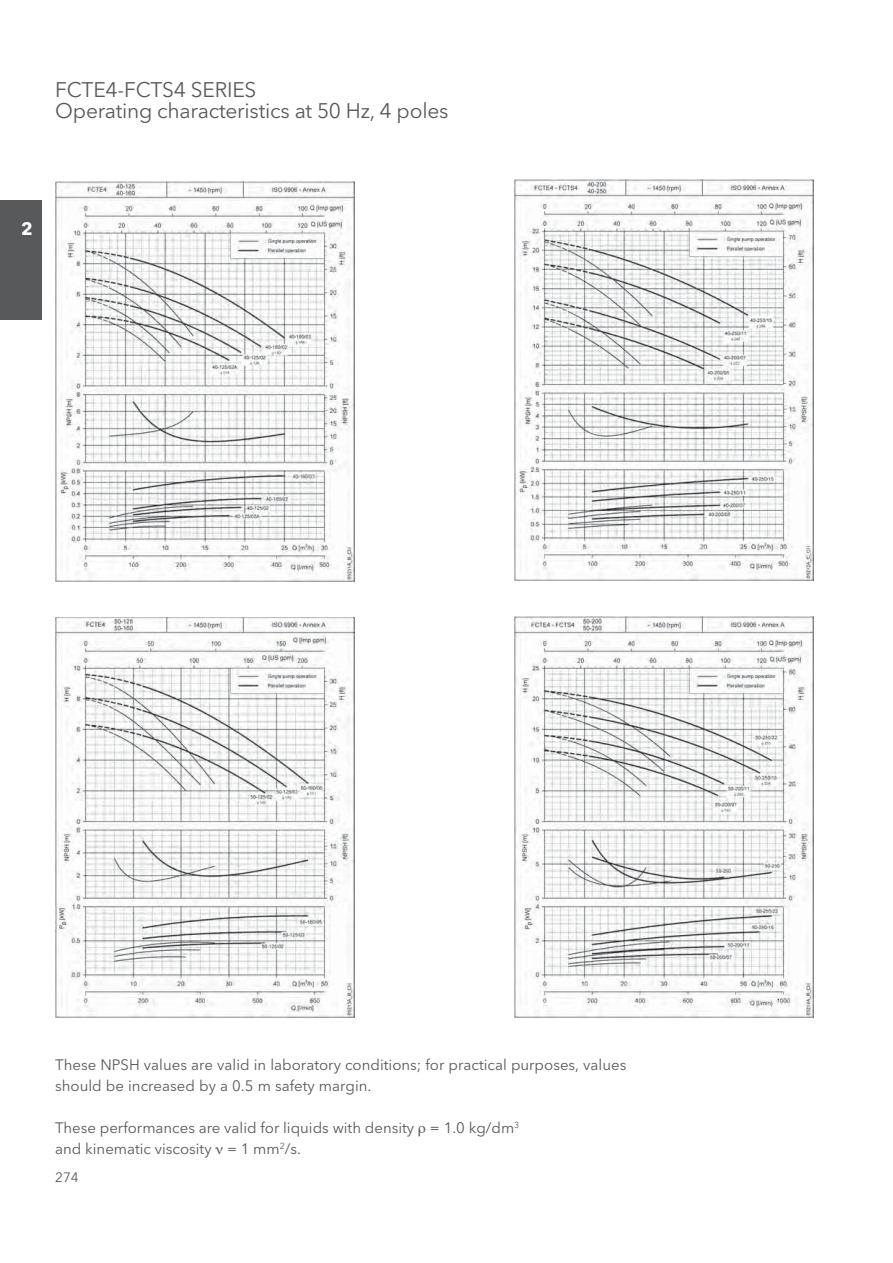
<style>
.page{position:relative;width:893px;height:1263px;background:#fff}
.page>*{position:absolute;margin:0;border:0;box-sizing:border-box;transform-origin:0 0}
.t1{font:21px/21px "Avenir Next LT Pro";letter-spacing:-.01em;color:#58595b}
.t2{font:700 18px "Avenir Next LT Pro";color:#fff}
.t3{font:15px/21px "Avenir Next LT Pro";color:#58595b}
.t4{font:13.5px "Avenir Next LT Pro";color:#58595b}
</style>
<div class="page">
<div style="left:0;top:200px;width:41px;height:119px;background:#58595b"></div>
<img style="left:55px;top:181px;width:299px;height:401px">
<img style="left:514px;top:180px;width:299px;height:401px">
<img style="left:55px;top:617px;width:299px;height:401px">
<img style="left:514px;top:617px;width:299px;height:401px">
<h1 class="t1" style="left:55px;top:81px;width:395px">FCTE4-FCTS4 SERIES<br>Operating characteristics at 50 Hz, 4 poles</h1>
<p class="t2" style="left:21px;top:219px;width:13px">2</p>
<p class="t3" style="left:55px;top:1056px;width:573px">These NPSH values are valid in laboratory conditions; for practical purposes, values should be increased by a 0.5 m safety margin.</p>
<p class="t3" style="left:55px;top:1119px;width:466px">These performances are valid for liquids with density ● = 1.0 kg/dm<sup>3 </sup>and kinematic viscosity = 1 mm<sup>2</sup>/s.</p>
<p class="t4" style="left:55px;top:1172px;width:25px">274</p>
</div>
